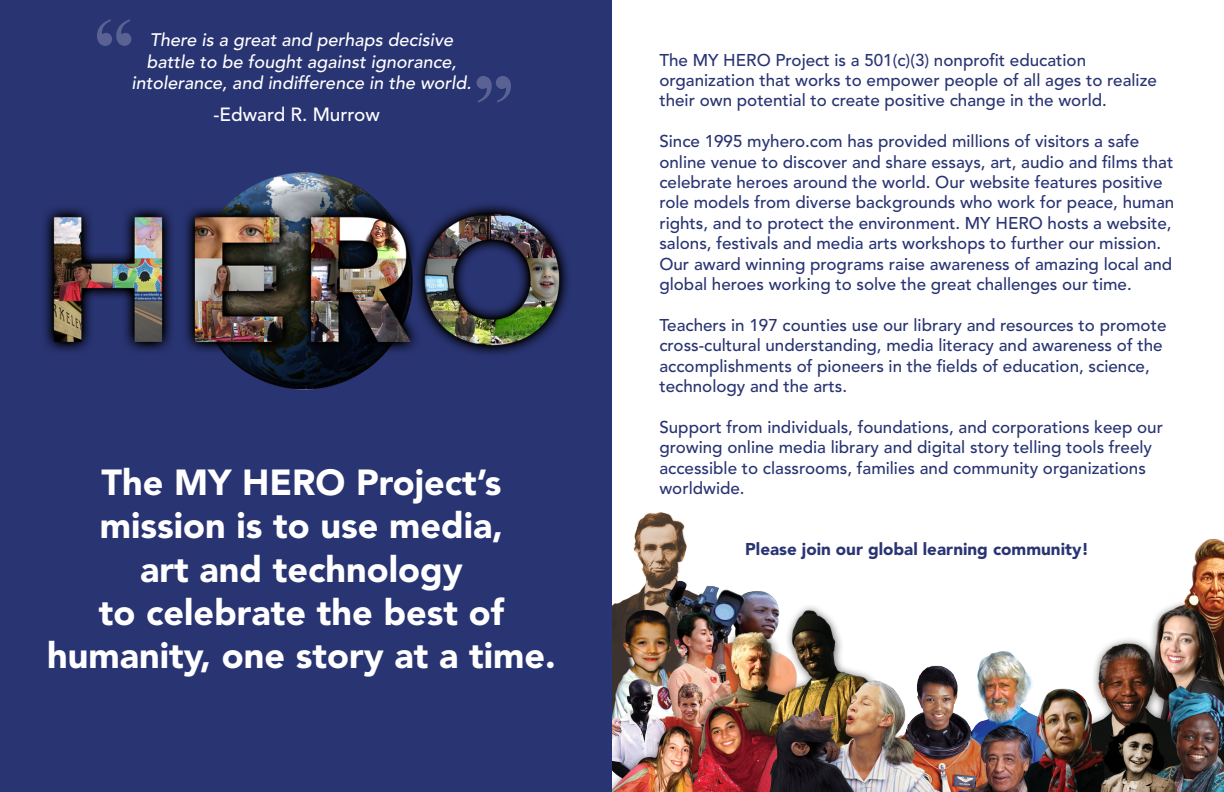
<style>
.page{position:relative;width:1224px;height:792px;background:#fff}
.page>*{position:absolute;margin:0;border:0;box-sizing:border-box;transform-origin:0 0}
.t1{font:700 82px "Times New Roman";color:#fff}
.t2{font:900 36px/43.2px "Avenir LT Std";color:#fff}
.t3{font:500 19px "Avenir LT Std";color:#fff}
.t4{font:italic 500 18px "Avenir LT Std";color:#fff}
.t5{font:500 17px/20.4px "Avenir LT Std";color:#293473}
.t6{font:900 17px "Avenir LT Std";color:#293473}
</style>
<div class="page">
<div style="left:0;top:0;width:612px;height:792px;background:#293473"></div>
<img style="left:44px;top:172px;width:525px;height:218px">
<img style="left:612px;top:512px;width:612px;height:280px">
<h1 class="t1" style="left:94px;top:-12px;width:42px">“</h1>
<p class="t4" style="left:150px;top:30px;width:305px">There is a great and perhaps decisive</p>
<p class="t4" style="left:146px;top:51px;width:312px">battle to be fought against ignorance,</p>
<p class="t4" style="left:132px;top:73px;width:341px">intolerance, and indifference in the world.</p>
<h1 class="t1" style="left:473px;top:45px;width:42px">”</h1>
<p class="t3" style="left:214px;top:104px;width:168px">-Edward R. Murrow</p>
<p class="t2" style="left:100px;top:461px;width:405px">The MY HERO Project’s mission is to use media,</p>
<p class="t2" style="left:140px;top:547px;width:324px">art and technology</p>
<p class="t2" style="left:47px;top:591px;width:510px;text-align:center">to celebrate the best of humanity, one story at a time.</p>
<p class="t5" style="left:659px;top:50px;width:428px">The MY HERO Project is a 501(c)(3) nonprofit education</p>
<p class="t5" style="left:659px;top:70px;width:499px">organization that works to empower people of all ages to realize</p>
<p class="t5" style="left:659px;top:91px;width:449px">their own potential to create positive change in the world.</p>
<p class="t5" style="left:659px;top:132px;width:516px">Since 1995 myhero.com has provided millions of visitors a safe online venue to discover and share essays, art, audio and films that celebrate heroes around the world. Our website features positive role models from diverse backgrounds who work for peace, human rights, and to protect the environment. MY HERO hosts a website, salons, festivals and media arts workshops to further our mission.<br>Our award winning programs raise awareness of amazing local and global heroes working to solve the great challenges our time.</p>
<p class="t5" style="left:659px;top:315px;width:509px">Teachers in 197 counties use our library and resources to promote cross-cultural understanding, media literacy and awareness of the accomplishments of pioneers in the fields of education, science, technology and the arts.</p>
<p class="t5" style="left:659px;top:417px;width:505px">Support from individuals, foundations, and corporations keep our growing online media library and digital story telling tools freely accessible to classrooms, families and community organizations worldwide.</p>
<p class="t6" style="left:745px;top:539px;width:345px">Please join our global learning community!</p>
</div>
